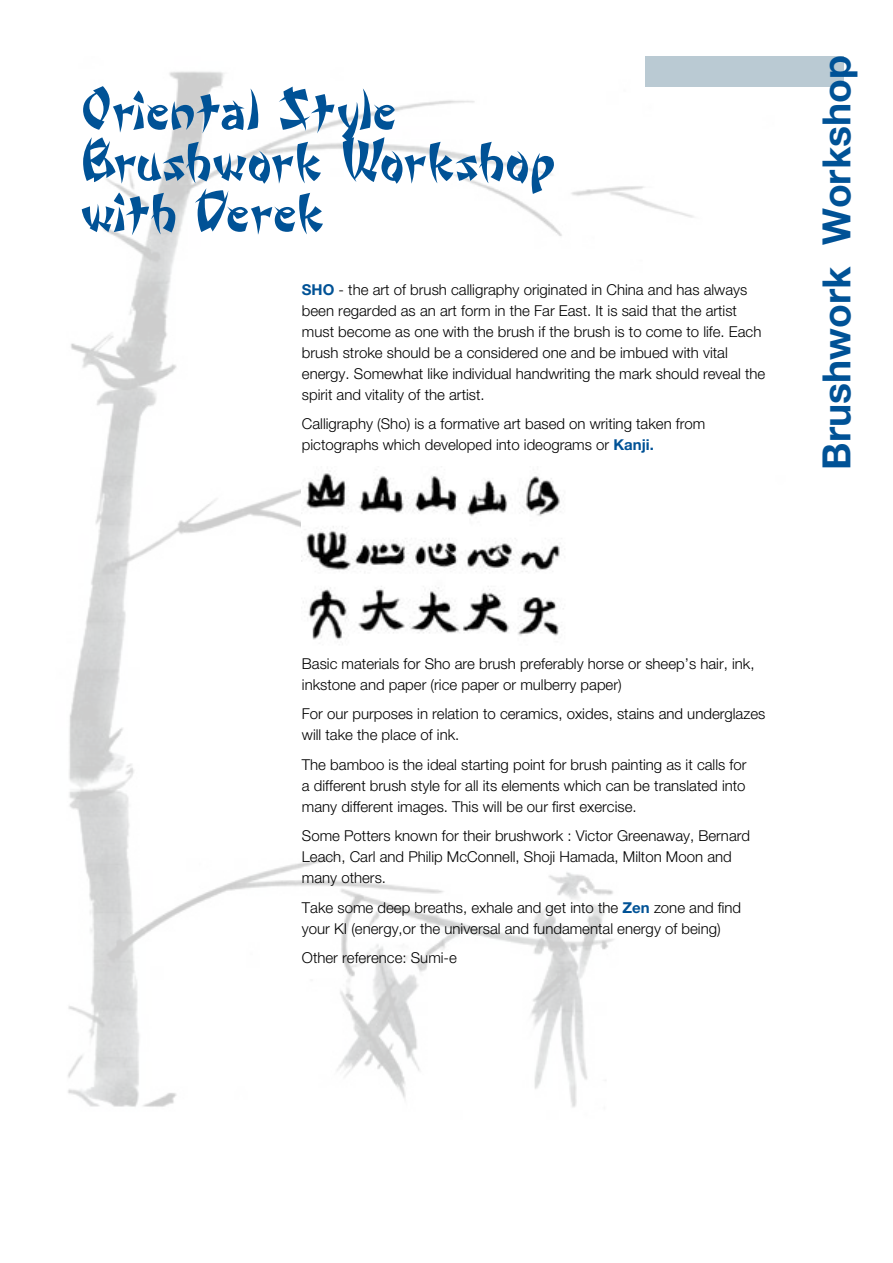
<style>
.page{position:relative;width:893px;height:1263px;background:#fff}
.page>*{position:absolute;margin:0;border:0;box-sizing:border-box;transform-origin:0 0}
.t1{font:57px/51px "Wonton ICG";letter-spacing:-.01em;color:#005296}
.t2{font:700 39px "Helvetica Neue";color:#005296}
.t3{font:300 15px/21px "Helvetica Neue";color:#000}
.s1{font-weight:700;color:#005296}
</style>
<div class="page">
<img style="left:68px;top:71px;width:626px;height:1036px">
<div style="left:645px;top:56px;width:199px;height:31px;background:#bacad3"></div>
<img style="left:302px;top:466px;width:264px;height:180px">
<h1 class="t1" style="left:80px;top:80px;width:477px">Oriental Style<br>Brushwork Workshop with Derek</h1>
<p class="t3" style="left:302px;top:278px;width:465px"><span class="s1">SHO</span> - the art of brush calligraphy originated in China and has always been regarded as an art form in the Far East. It is said that the artist must become as one with the brush if the brush is to come to life. Each brush stroke should be a considered one and be imbued with vital energy. Somewhat like individual handwriting the mark should reveal the spirit and vitality of the artist.</p>
<p class="t3" style="left:302px;top:413px;width:405px">Calligraphy (Sho) is a formative art based on writing taken from pictographs which developed into ideograms or <span class="s1">Kanji.</span></p>
<h2 class="t2" style="left:812px;top:470px;width:416px;rotate:-90deg">Brushwork Workshop</h2>
<p class="t3" style="left:302px;top:652px;width:454px">Basic materials for Sho are brush preferably horse or sheep’s hair, ink, inkstone and paper (rice paper or mulberry paper)</p>
<p class="t3" style="left:302px;top:703px;width:465px">For our purposes in relation to ceramics, oxides, stains and underglazes will take the place of ink.</p>
<p class="t3" style="left:302px;top:753px;width:446px;text-align:justify">The bamboo is the ideal starting point for brush painting as it calls for a different brush style for all its elements which can be translated into many different images. This will be our first exercise.</p>
<p class="t3" style="left:302px;top:825px;width:450px">Some Potters known for their brushwork : Victor Greenaway, Bernard<br>Leach, Carl and Philip McConnell, Shoji Hamada, Milton Moon and many others.</p>
<p class="t3" style="left:302px;top:896px;width:441px">Take some deep breaths, exhale and get into the <span class="s1">Zen</span> zone and find your KI (energy,or the universal and fundamental energy of being)</p>
<p class="t3" style="left:302px;top:947px;width:157px">Other reference: Sumi-e</p>
</div>
